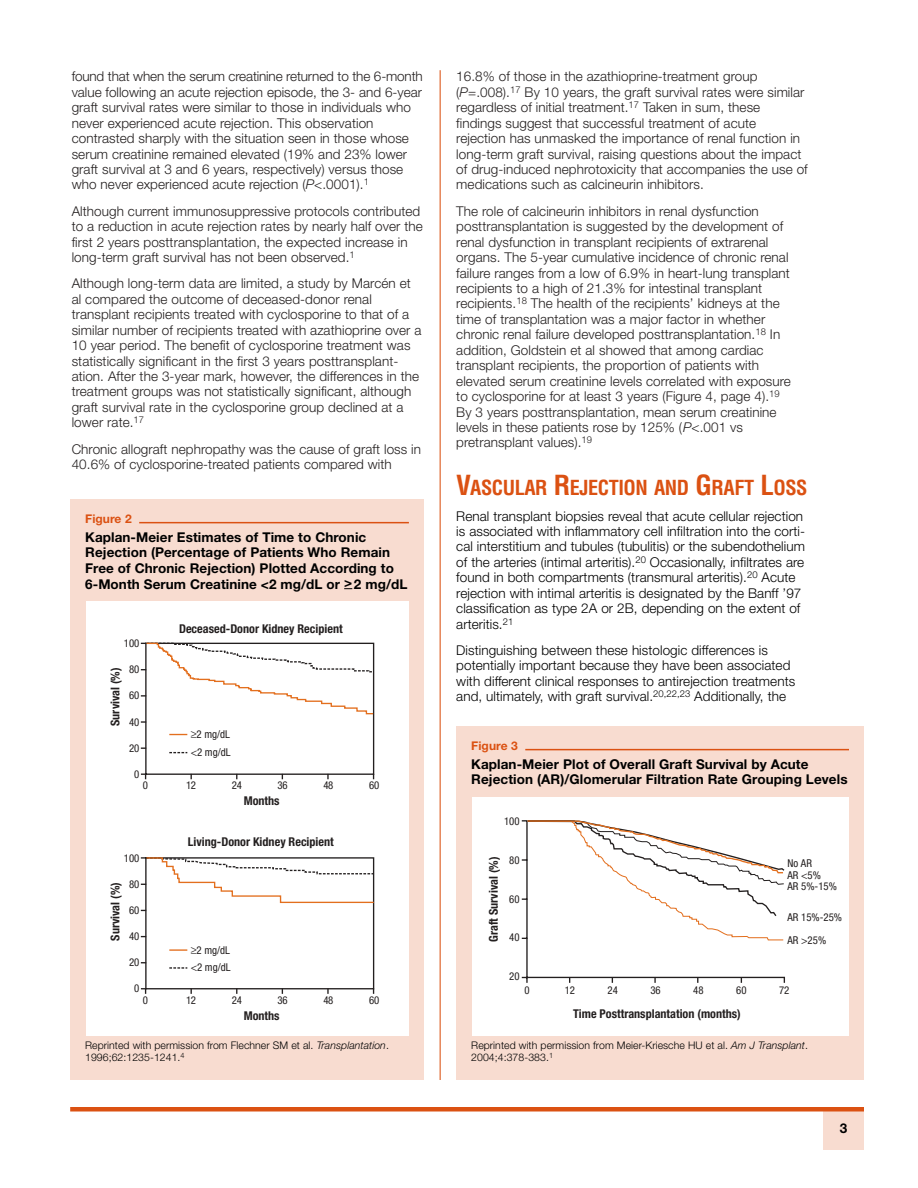
<style>
.page{position:relative;width:918px;height:1188px;background:#fff}
.page>*{position:absolute;margin:0;border:0;box-sizing:border-box;transform-origin:0 0}
.t1{font:700 condensed 20.25px "Helvetica";letter-spacing:-.02em;color:#db5112}
.t2{font:300 13.5px/15.5px "Helvetica Neue";letter-spacing:.005em;color:#231f1f}
.t3{font:300 13.5px/15.5px "Helvetica Neue";letter-spacing:.005em;color:#000}
.t4{font:700 13.5px/15.8px "Helvetica Neue";letter-spacing:.005em;color:#000}
.t5{font:700 condensed 12.15px "Helvetica Neue";color:#231f1f}
.t6{font:700 12px "Helvetica Neue";letter-spacing:.005em;color:#db5112}
.t7{font:condensed 10.8px/17.5px "Helvetica Neue";color:#231f1f}
.t8{font:300 10.5px/12px "Helvetica Neue";letter-spacing:.005em;color:#000}
.s1{font-style:italic}
.s2{font-size:27px}
</style>
<div class="page">
<div style="left:824px;top:1109px;width:40px;height:41px;background:#f8dcd0"></div>
<div style="left:70px;top:1107px;width:794px;height:5px;background:#db5112"></div>
<hr style="left:440px;top:70px;width:1px;height:1010px;background:#db5112">
<div style="left:70px;top:499px;width:354px;height:581px;background:#f8dcd0"></div>
<hr style="left:139px;top:522px;width:270px;height:1px;background:#db5112">
<div style="left:86px;top:601px;width:322px;height:435px;background:#fff"></div>
<svg style="left:140px;top:857px;width:235px;height:137px"></svg>
<svg style="left:140px;top:642px;width:235px;height:137px"></svg>
<div style="left:456px;top:726px;width:408px;height:354px;background:#f8dcd0"></div>
<hr style="left:525px;top:749px;width:324px;height:1px;background:#db5112">
<div style="left:472px;top:798px;width:377px;height:238px;background:#fff"></div>
<svg style="left:521px;top:820px;width:264px;height:163px"></svg>
<svg style="left:654px;top:977px;width:2px;height:6px"></svg>
<svg style="left:526px;top:820px;width:258px;height:121px"></svg>
<p class="t2" style="left:456px;top:70px;width:353px">16.8% of those in the azathioprine-treatment group (<span class="s1">P</span>=.008).<sup>17</sup> By 10 years, the graft survival rates were similar regardless of initial treatment.<sup>17</sup> Taken in sum, these findings suggest that successful treatment of acute rejection has unmasked the importance of renal function in long-term graft survival, raising questions about the impact of drug-induced nephrotoxicity that accompanies the use of medications such as calcineurin inhibitors.</p>
<p class="t2" style="left:456px;top:204px;width:336px">The role of calcineurin inhibitors in renal dysfunction posttransplantation is suggested by the development of renal dysfunction in transplant recipients of extrarenal organs. The 5-year cumulative incidence of chronic renal failure ranges from a low of 6.9% in heart-lung transplant recipients to a high of 21.3% for intestinal transplant recipients.<sup>18</sup> The health of the recipients’ kidneys at the time of transplantation was a major factor in whether chronic renal failure developed posttransplantation.<sup>18</sup> In addition, Goldstein et al showed that among cardiac transplant recipients, the proportion of patients with elevated serum creatinine levels correlated with exposure to cyclosporine for at least 3 years (Figure 4, page 4).<sup>19<br></sup>By 3 years posttransplantation, mean serum creatinine levels in these patients rose by 125% (<span class="s1">P</span>&lt;.001 vs pretransplant values).<sup>19</sup></p>
<h1 class="t1" style="left:456px;top:480px;width:353px"><span class="s2">V</span>ASCULAR <span class="s2">R</span>EJECTION AND <span class="s2">G</span>RAFT <span class="s2">L</span>OSS</h1>
<p class="t3" style="left:456px;top:509px;width:350px">Renal transplant biopsies reveal that acute cellular rejection is associated with inflammatory cell infiltration into the corti&shy;cal interstitium and tubules (tubulitis) or the subendothelium of the arteries (intimal arteritis).<sup>20</sup> Occasionally, infiltrates are found in both compartments (transmural arteritis).<sup>20</sup> Acute rejection with intimal arteritis is designated by the Banff ’97 classification as type 2A or 2B, depending on the extent of arteritis.<sup>21</sup></p>
<p class="t3" style="left:456px;top:644px;width:340px">Distinguishing between these histologic differences is potentially important because they have been associated with different clinical responses to antirejection treatments and, ultimately, with graft survival.<sup>20,22,23</sup> Additionally, the</p>
<p class="t2" style="left:72px;top:70px;width:353px">found that when the serum creatinine returned to the 6-month value following an acute rejection episode, the 3- and 6-year graft survival rates were similar to those in individuals who never experienced acute rejection. This observation contrasted sharply with the situation seen in those whose serum creatinine remained elevated (19% and 23% lower graft survival at 3 and 6 years, respectively) versus those who never experienced acute rejection (<span class="s1">P</span>&lt;.0001).<sup>1</sup></p>
<p class="t2" style="left:72px;top:204px;width:353px">Although current immunosuppressive protocols contributed to a reduction in acute rejection rates by nearly half over the first 2 years posttransplantation, the expected increase in long-term graft survival has not been observed.<sup>1</sup></p>
<p class="t2" style="left:72px;top:277px;width:351px">Although long-term data are limited, a study by Marcén et al compared the outcome of deceased-donor renal transplant recipients treated with cyclosporine to that of a similar number of recipients treated with azathioprine over a 10 year period. The benefit of cyclosporine treatment was statistically significant in the first 3 years posttransplant&shy;ation. After the 3-year mark, however, the differences in the treatment groups was not statistically significant, although graft survival rate in the cyclosporine group declined at a lower rate.<sup>17</sup></p>
<p class="t2" style="left:72px;top:442px;width:351px">Chronic allograft nephropathy was the cause of graft loss in<br>40.6% of cyclosporine-treated patients compared with</p>
<p class="t6" style="left:85px;top:514px;width:48px">Figure 2</p>
<p class="t4" style="left:85px;top:530px;width:324px">Kaplan-Meier Estimates of Time to Chronic Rejection (Percentage of Patients Who Remain Free of Chronic Rejection) Plotted According to 6-Month Serum Creatinine &lt;2 mg/dL or &gt;2 mg/dL</p>
<p class="t5" style="left:179px;top:624px;width:165px">Deceased-Donor Kidney Recipient</p>
<p class="t7" style="left:124px;top:636px;width:17px">100</p>
<p class="t7" style="left:129px;top:662px;width:12px">80</p>
<p class="t7" style="left:129px;top:688px;width:12px">60</p>
<p class="t7" style="left:129px;top:714px;width:12px">40</p>
<p class="t7" style="left:129px;top:740px;width:12px">20</p>
<p class="t7" style="left:134px;top:766px;width:7px">0</p>
<p class="t5" style="left:111px;top:726px;width:60px;rotate:-90deg">Survival (%)</p>
<p class="t7" style="left:191px;top:727px;width:41px">≥2 mg/dL &lt;2 mg/dL</p>
<p class="t6" style="left:471px;top:741px;width:48px">Figure 3</p>
<p class="t4" style="left:471px;top:757px;width:378px">Kaplan-Meier Plot of Overall Graft Survival by Acute<br>Rejection (AR)/Glomerular Filtration Rate Grouping Levels</p>
<p class="t7" style="left:143px;top:778px;width:7px">0</p>
<p class="t7" style="left:186px;top:778px;width:12px">12</p>
<p class="t7" style="left:232px;top:778px;width:12px">24</p>
<p class="t7" style="left:278px;top:778px;width:12px">36</p>
<p class="t7" style="left:323px;top:778px;width:12px">48</p>
<p class="t7" style="left:369px;top:778px;width:12px">60</p>
<p class="t5" style="left:244px;top:797px;width:37px">Months</p>
<p class="t7" style="left:124px;top:850px;width:17px">100</p>
<p class="t7" style="left:129px;top:876px;width:12px">80</p>
<p class="t7" style="left:129px;top:902px;width:12px">60</p>
<p class="t7" style="left:129px;top:928px;width:12px">40</p>
<p class="t7" style="left:129px;top:954px;width:12px">20</p>
<p class="t7" style="left:134px;top:981px;width:7px">0</p>
<p class="t5" style="left:111px;top:941px;width:60px;rotate:-90deg">Survival (%)</p>
<p class="t5" style="left:188px;top:837px;width:147px">Living-Donor Kidney Recipient</p>
<p class="t7" style="left:191px;top:942px;width:41px">≥2 mg/dL &lt;2 mg/dL</p>
<p class="t7" style="left:143px;top:992px;width:7px">0</p>
<p class="t7" style="left:186px;top:992px;width:12px">12</p>
<p class="t7" style="left:232px;top:992px;width:12px">24</p>
<p class="t7" style="left:278px;top:992px;width:12px">36</p>
<p class="t7" style="left:323px;top:992px;width:12px">48</p>
<p class="t7" style="left:369px;top:992px;width:12px">60</p>
<p class="t5" style="left:244px;top:1011px;width:37px">Months</p>
<p class="t8" style="left:85px;top:1041px;width:305px">Reprinted with permission from Flechner SM et al. <span class="s1">Transplantation</span>.<br>1996;62:1235-1241.<sup>4</sup></p>
<p class="t7" style="left:504px;top:813px;width:17px">100</p>
<p class="t7" style="left:509px;top:852px;width:12px">80</p>
<p class="t7" style="left:509px;top:891px;width:12px">60</p>
<p class="t7" style="left:509px;top:930px;width:12px">40</p>
<p class="t7" style="left:509px;top:969px;width:12px">20</p>
<p class="t5" style="left:489px;top:942px;width:87px;rotate:-90deg">Graft Survival (%)</p>
<p class="t7" style="left:788px;top:856px;width:26px">No AR</p>
<p class="t7" style="left:788px;top:867px;width:35px">AR &lt;5%</p>
<p class="t7" style="left:788px;top:879px;width:51px">AR 5%-15%</p>
<p class="t7" style="left:788px;top:909px;width:56px">AR 15%-25%</p>
<p class="t7" style="left:788px;top:932px;width:40px">AR &gt;25%</p>
<p class="t7" style="left:524px;top:982px;width:7px">0</p>
<p class="t7" style="left:565px;top:982px;width:12px">12</p>
<p class="t7" style="left:608px;top:982px;width:12px">24</p>
<p class="t7" style="left:650px;top:982px;width:12px">36</p>
<p class="t7" style="left:693px;top:982px;width:12px">48</p>
<p class="t7" style="left:736px;top:982px;width:12px">60</p>
<p class="t7" style="left:779px;top:982px;width:12px">72</p>
<p class="t5" style="left:573px;top:1009px;width:169px">Time Posttransplantation (months)</p>
<p class="t8" style="left:471px;top:1040px;width:338px">Reprinted with permission from Meier-Kriesche HU et al. <span class="s1">Am J Transplant</span>.<br>2004;4:378-383.<sup>1</sup></p>
<p class="t4" style="left:840px;top:1122px;width:9px">3</p>
</div>
